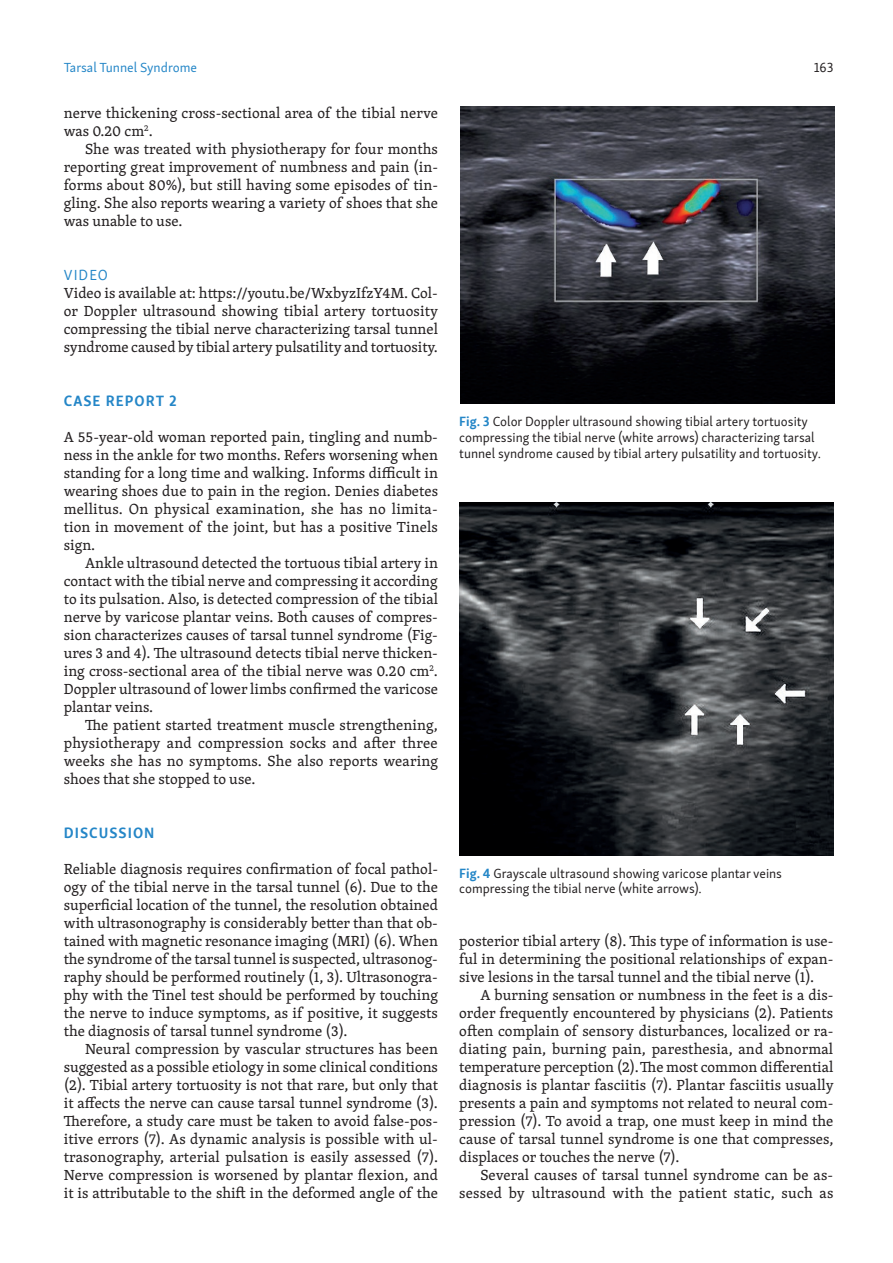
<style>
.page{position:relative;width:893px;height:1263px;background:#fff}
.page>*{position:absolute;margin:0;border:0;box-sizing:border-box;transform-origin:0 0}
.t1{font:15px/18px "Skolar PE";color:#231f20;text-align:justify}
.t2{font:700 15px "Skolar Sans PE";letter-spacing:.07em;color:#2486c7}
.t3{font:15px "Skolar Sans PE";letter-spacing:.07em;color:#2486c7}
.t4{font:13.5px/15.6px "Skolar Sans PE";color:#231f20}
.t5{font:13.5px "Skolar Sans PE";color:#2486c7}
.s1{font-weight:700;color:#2486c7}
</style>
<div class="page">
<img style="left:460px;top:106px;width:374px;height:298px">
<img style="left:459px;top:502px;width:374px;height:353px">
<p class="t5" style="left:64px;top:57px;width:135px">Tarsal Tunnel Syndrome</p>
<p class="t4" style="left:814px;top:58px;width:21px">163</p>
<p class="t1" style="left:64px;top:103px;width:376px">nerve thickening cross-sectional area of the tibial nerve was 0.20 cm<sup>2</sup>.</p>
<p class="t1" style="left:64px;top:139px;width:376px;text-indent:21px">She was treated with physiotherapy for four months reporting great improvement of numbness and pain (in&shy;forms about 80%), but still having some episodes of tin&shy;gling. She also reports wearing a variety of shoes that she was unable to use.</p>
<p class="t3" style="left:64px;top:263px;width:46px">VIDEO</p>
<p class="t1" style="left:64px;top:283px;width:376px">Video is available at: https://youtu.be/WxbyzIfzY4M. Col&shy;or Doppler ultrasound showing tibial artery tortuosity compressing the tibial nerve characterizing tarsal tunnel syndrome caused by tibial artery pulsatility and tortuosity.</p>
<p class="t2" style="left:64px;top:388px;width:114px">CASE REPORT 2</p>
<p class="t1" style="left:64px;top:427px;width:376px">A 55-year-old woman reported pain, tingling and numb&shy;ness in the ankle for two months. Refers worsening when standing for a long time and walking. Informs difficult in wearing shoes due to pain in the region. Denies diabetes mellitus. On physical examination, she has no limita&shy;tion in movement of the joint, but has a positive Tinels sign.</p>
<p class="t1" style="left:64px;top:553px;width:376px;text-indent:21px">Ankle ultrasound detected the tortuous tibial artery in contact with the tibial nerve and compressing it according to its pulsation. Also, is detected compression of the tibial nerve by varicose plantar veins. Both causes of compres&shy;sion characterizes causes of tarsal tunnel syndrome (Fig&shy;ures 3 and 4). The ultrasound detects tibial nerve thicken&shy;ing cross-sectional area of the tibial nerve was 0.20 cm<sup>2</sup>.<br>Doppler ultrasound of lower limbs confirmed the varicose plantar veins.</p>
<p class="t1" style="left:64px;top:715px;width:376px;text-indent:21px">The patient started treatment muscle strengthening, physiotherapy and compression socks and after three weeks she has no symptoms. She also reports wearing shoes that she stopped to use.</p>
<p class="t2" style="left:64px;top:820px;width:92px">DISCUSSION</p>
<p class="t1" style="left:64px;top:859px;width:376px">Reliable diagnosis requires confirmation of focal pathol&shy;ogy of the tibial nerve in the tarsal tunnel (6). Due to the superficial location of the tunnel, the resolution obtained with ultrasonography is considerably better than that ob&shy;tained with magnetic resonance imaging (MRI) (6). When the syndrome of the tarsal tunnel is suspected, ultrasonog&shy;raphy should be performed routinely (1, 3). Ultrasonogra&shy;phy with the Tinel test should be performed by touching the nerve to induce symptoms, as if positive, it suggests the diagnosis of tarsal tunnel syndrome (3).</p>
<p class="t1" style="left:64px;top:1039px;width:376px;text-indent:21px">Neural compression by vascular structures has been suggested as a possible etiology in some clinical conditions (2). Tibial artery tortuosity is not that rare, but only that it affects the nerve can cause tarsal tunnel syndrome (3).<br>Therefore, a study care must be taken to avoid false-pos&shy;itive errors (7). As dynamic analysis is possible with ul&shy;trasonography, arterial pulsation is easily assessed (7).<br>Nerve compression is worsened by plantar flexion, and it is attributable to the shift in the deformed angle of the</p>
<p class="t4" style="left:459px;top:413px;width:363px"><span class="s1">Fig. 3</span> Color Doppler ultrasound showing tibial artery tortuosity compressing the tibial nerve (white arrows) characterizing tarsal tunnel syndrome caused by tibial artery pulsatility and tortuosity.</p>
<p class="t4" style="left:459px;top:864px;width:324px"><span class="s1">Fig. 4</span> Grayscale ultrasound showing varicose plantar veins compressing the tibial nerve (white arrows).</p>
<p class="t1" style="left:459px;top:931px;width:376px">posterior tibial artery (8). This type of information is use&shy;ful in determining the positional relationships of expan&shy;sive lesions in the tarsal tunnel and the tibial nerve (1).</p>
<p class="t1" style="left:459px;top:985px;width:376px;text-indent:21px">A burning sensation or numbness in the feet is a dis&shy;order frequently encountered by physicians (2). Patients often complain of sensory disturbances, localized or ra&shy;diating pain, burning pain, paresthesia, and abnormal temperature perception (2).The most common differential diagnosis is plantar fasciitis (7). Plantar fasciitis usually presents a pain and symptoms not related to neural com&shy;pression (7). To avoid a trap, one must keep in mind the cause of tarsal tunnel syndrome is one that compresses, displaces or touches the nerve (7).</p>
<p class="t1" style="left:459px;top:1165px;width:376px;text-align:right">Several causes of tarsal tunnel syndrome can be as&shy;sessed by ultrasound with the patient static, such as</p>
</div>
